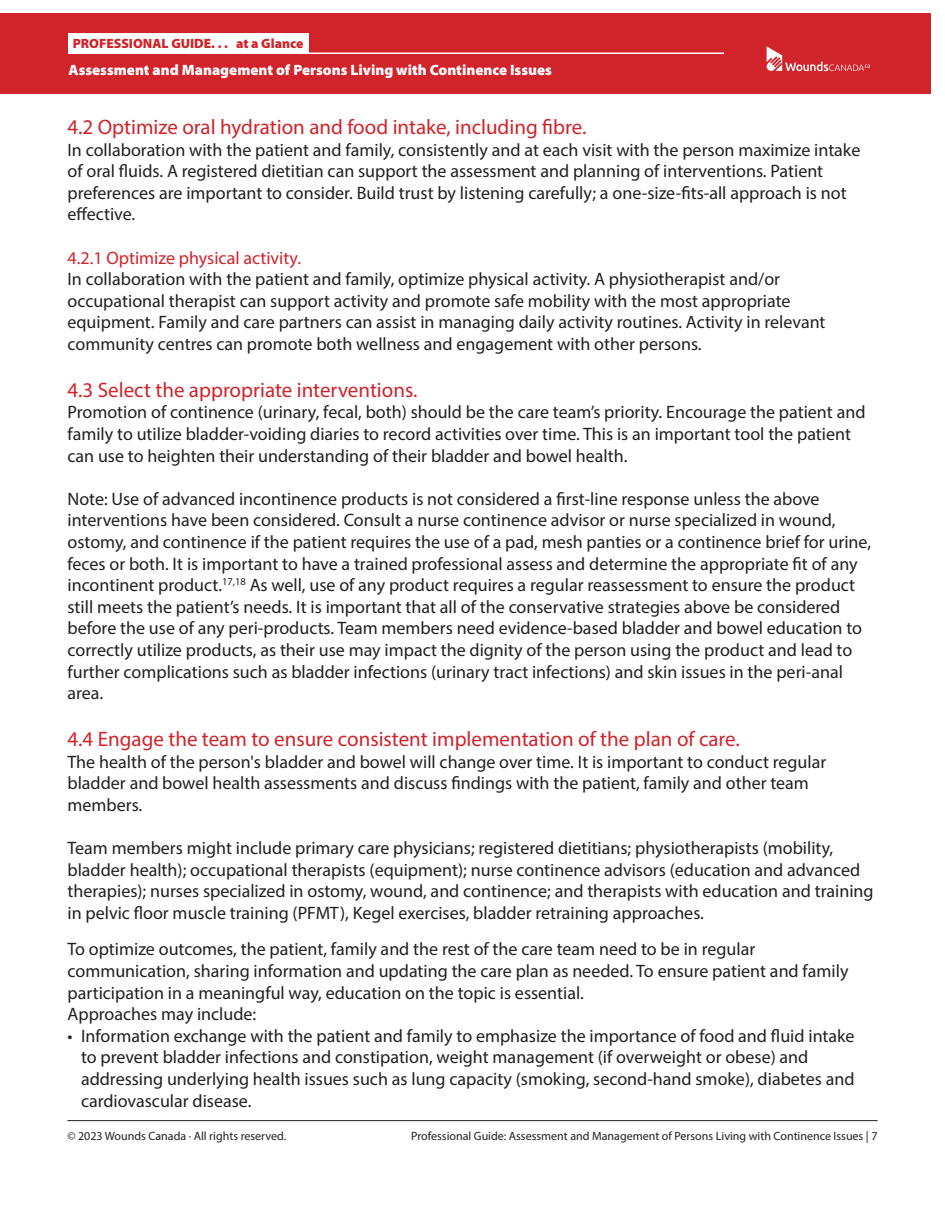
<style>
.page{position:relative;width:945px;height:1215px;background:#fff}
.page>*{position:absolute;margin:0;border:0;box-sizing:border-box;transform-origin:0 0}
.Sub_Heading{font:21px "Myriad Pro";color:#d1232a}
.Sub_Heading-2{font:18px/21.6px "Myriad Pro";color:#231f20}
.Bullet_Points{font:18px/21.6px "Myriad Pro";color:#231f20}
.Paragraph_Style_1{font:18px/21.6px "Myriad Pro";color:#231f20}
.Sub_sub_heading{font:18px "Myriad Pro";color:#d1232a}
.t1{font:900 15px "Myriad Pro";color:#fff}
.t2{font:900 13.5px "Myriad Pro";color:#d1232a}
.t3{font:12px "Myriad Pro";color:#231f20}
</style>
<div class="page">
<hr style="left:68px;top:1120px;width:810px;height:1px;background:#231f20">
<div style="left:0;top:14px;width:14px;height:80px;background:#d1232a"></div>
<div style="left:14px;top:14px;width:918px;height:80px;background:#d1232a"></div>
<div style="left:69px;top:33px;width:240px;height:20px;background:#fff"></div>
<hr style="left:69px;top:53px;width:655px;height:1px;background:#fff">
<svg style="left:767px;top:46px;width:103px;height:25px"></svg>
<p class="t2" style="left:73px;top:35px;width:232px">PROFESSIONAL GUIDE. . . at a Glance</p>
<p class="t1" style="left:69px;top:60px;width:485px">Assessment and Management of Persons Living with Continence Issues</p>
<p class="Sub_Heading" style="left:68px;top:114px;width:520px">4.2 Optimize oral hydration and food intake, including fibre.</p>
<p class="Paragraph_Style_1" style="left:68px;top:138px;width:794px">In collaboration with the patient and family, consistently and at each visit with the person maximize intake of oral fluids. A registered dietitian can support the assessment and planning of interventions. Patient preferences are important to consider. Build trust by listening carefully; a one-size-fits-all approach is not effective.</p>
<p class="Sub_sub_heading" style="left:68px;top:246px;width:235px">4.2.1 Optimize physical activity.</p>
<p class="Paragraph_Style_1" style="left:68px;top:268px;width:760px">In collaboration with the patient and family, optimize physical activity. A physiotherapist and/or occupational therapist can support activity and promote safe mobility with the most appropriate equipment. Family and care partners can assist in managing daily activity routines. Activity in relevant community centres can promote both wellness and engagement with other persons.</p>
<p class="Sub_Heading" style="left:68px;top:377px;width:352px">4.3 Select the appropriate interventions.</p>
<p class="Sub_Heading-2" style="left:68px;top:401px;width:800px">Promotion of continence (urinary, fecal, both) should be the care team’s priority. Encourage the patient and family to utilize bladder-voiding diaries to record activities over time. This is an important tool the patient can use to heighten their understanding of their bladder and bowel health.</p>
<p class="Sub_Heading-2" style="left:68px;top:488px;width:805px">Note: Use of advanced incontinence products is not considered a first-line response unless the above interventions have been considered. Consult a nurse continence advisor or nurse specialized in wound, ostomy, and continence if the patient requires the use of a pad, mesh panties or a continence brief for urine, feces or both. It is important to have a trained professional assess and determine the appropriate fit of any incontinent product.<sup>17,18</sup> As well, use of any product requires a regular reassessment to ensure the product still meets the patient’s needs. It is important that all of the conservative strategies above be considered before the use of any peri-products. Team members need evidence-based bladder and bowel education to correctly utilize products, as their use may impact the dignity of the person using the product and lead to further complications such as bladder infections (urinary tract infections) and skin issues in the peri-anal area.</p>
<p class="Sub_Heading" style="left:68px;top:726px;width:674px">4.4 Engage the team to ensure consistent implementation of the plan of care.</p>
<p class="Bullet_Points" style="left:68px;top:750px;width:760px">The health of the person's bladder and bowel will change over time. It is important to conduct regular bladder and bowel health assessments and discuss findings with the patient, family and other team members.</p>
<p class="Bullet_Points" style="left:68px;top:837px;width:808px">Team members might include primary care physicians; registered dietitians; physiotherapists (mobility, bladder health); occupational therapists (equipment); nurse continence advisors (education and advanced therapies); nurses specialized in ostomy, wound, and continence; and therapists with education and training in pelvic floor muscle training (PFMT), Kegel exercises, bladder retraining approaches.</p>
<p class="Bullet_Points" style="left:68px;top:938px;width:783px">To optimize outcomes, the patient, family and the rest of the care team need to be in regular communication, sharing information and updating the care plan as needed. To ensure patient and family participation in a meaningful way, education on the topic is essential.</p>
<p class="Bullet_Points" style="left:68px;top:1003px;width:190px">Approaches may include:</p>
<p class="Sub_Heading-2" style="left:81px;top:1025px;width:775px;text-indent:-14px">• Information exchange with the patient and family to emphasize the importance of food and fluid intake to prevent bladder infections and constipation, weight management (if overweight or obese) and addressing underlying health issues such as lung capacity (smoking, second-hand smoke), diabetes and cardiovascular disease.</p>
<p class="t3" style="left:68px;top:1129px;width:220px">© 2023 Wounds Canada · All rights reserved.</p>
<p class="t3" style="left:411px;top:1129px;width:468px">Professional Guide: Assessment and Management of Persons Living with Continence Issues | 7</p>
</div>
